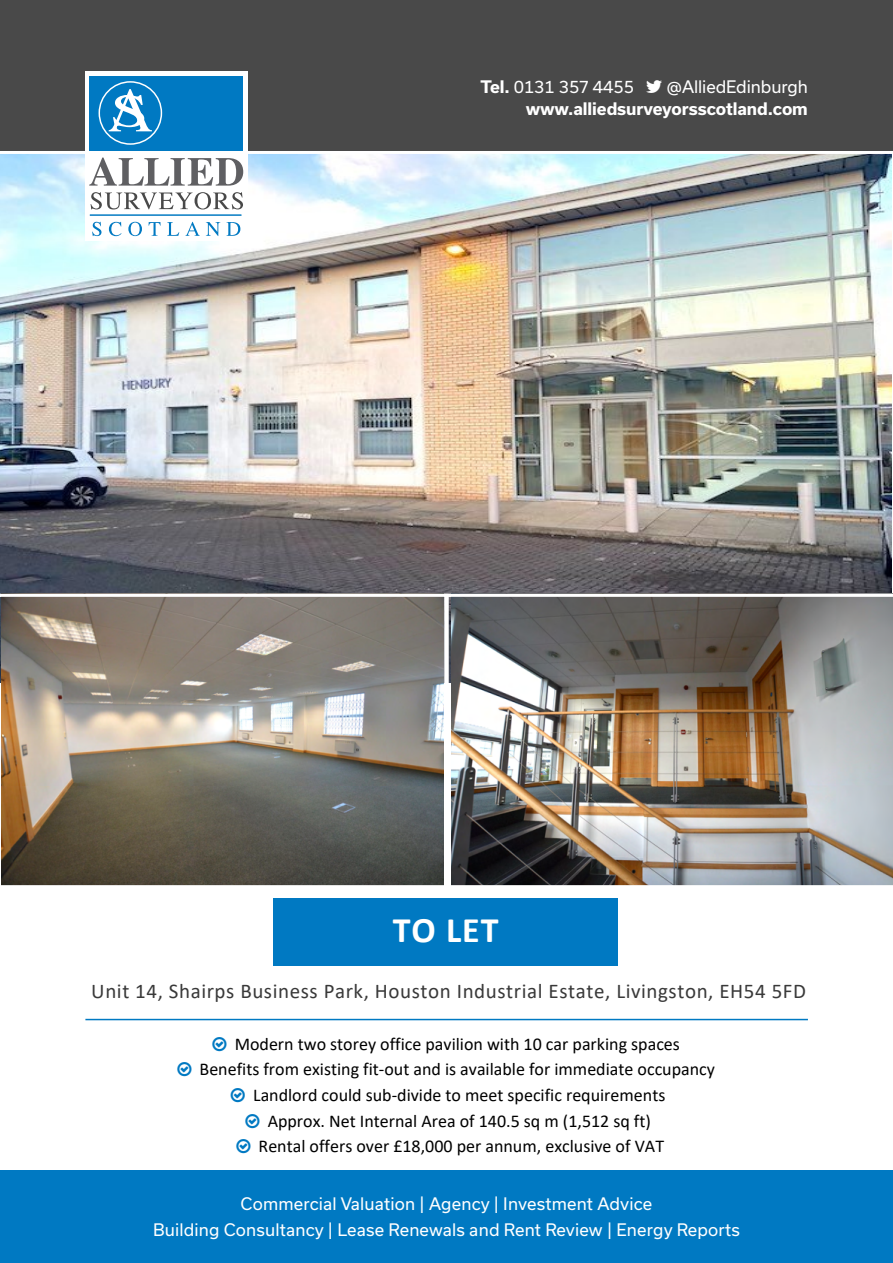
<style>
.page{position:relative;width:893px;height:1263px;background:#fff}
.page>*{position:absolute;margin:0;border:0;box-sizing:border-box;transform-origin:0 0}
.t1{font:700 36px "Calibri";color:#fff}
.t2{font:21px "Calibri";letter-spacing:.03em;color:#393939}
.t3{font:18px/25.7px "Calibri";color:#000;text-align:center}
.t4{font:16.5px/25.5px "Usual";letter-spacing:.01em;color:#fff;text-align:center}
.t5{font:700 16.5px "Usual";letter-spacing:-.005em;color:#fff}
.s1{font-weight:700}
</style>
<div class="page">
<img style="left:0;top:154px;width:892px;height:440px">
<div style="left:0;top:0;width:893px;height:151px;background:#494949"></div>
<img style="left:0;top:596px;width:444px;height:290px">
<img style="left:444px;top:596px;width:449px;height:290px">
<div style="left:0;top:1171px;width:893px;height:92px;background:#0079c2"></div>
<div style="left:85px;top:71px;width:162px;height:170px;background:#fff"></div>
<div style="left:89px;top:76px;width:154px;height:75px;background:#0079c2"></div>
<div style="left:99px;top:81px;width:63px;height:64px;border:1px solid #fff;border-radius:50%"></div>
<svg style="left:109px;top:89px;width:43px;height:42px"></svg>
<hr style="left:90px;top:215px;width:151px;height:1px;background:#0079c2">
<svg style="left:89px;top:158px;width:154px;height:28px"></svg>
<svg style="left:91px;top:192px;width:152px;height:17px"></svg>
<svg style="left:92px;top:222px;width:9px;height:14px"></svg>
<svg style="left:109px;top:222px;width:13px;height:14px"></svg>
<svg style="left:128px;top:222px;width:14px;height:14px"></svg>
<svg style="left:149px;top:222px;width:12px;height:14px"></svg>
<svg style="left:167px;top:222px;width:12px;height:14px"></svg>
<svg style="left:185px;top:222px;width:15px;height:14px"></svg>
<svg style="left:206px;top:222px;width:14px;height:14px"></svg>
<svg style="left:226px;top:222px;width:14px;height:14px"></svg>
<div style="left:273px;top:898px;width:345px;height:68px;background:#0079c2"></div>
<hr style="left:85px;top:1019px;width:723px;height:1px;background:#0079c2">
<p class="t4" style="left:480px;top:74px;width:155px"><span class="s1">Tel.</span> 0131 357 4455</p>
<p class="t4" style="left:667px;top:74px;width:142px">@AlliedEdinburgh</p>
<p class="t5" style="left:526px;top:99px;width:284px">www.alliedsurveyorsscotland.com</p>
<p class="t1" style="left:393px;top:904px;width:107px">TO LET</p>
<p class="t2" style="left:91px;top:976px;width:716px">Unit 14, Shairps Business Park, Houston Industrial Estate, Livingston, EH54 5FD</p>
<p class="t3" style="left:200px;top:1030px;width:517px">Modern two storey office pavilion with 10 car parking spaces<br>Benefits from existing fit-out and is available for immediate occupancy Landlord could sub-divide to meet specific requirements<br>Approx. Net Internal Area of 140.5 sq m (1,512 sq ft)<br>Rental offers over £18,000 per annum, exclusive of VAT</p>
<p class="t4" style="left:153px;top:1191px;width:588px">Commercial Valuation | Agency | Investment Advice<br>Building Consultancy | Lease Renewals and Rent Review | Energy Reports</p>
</div>
